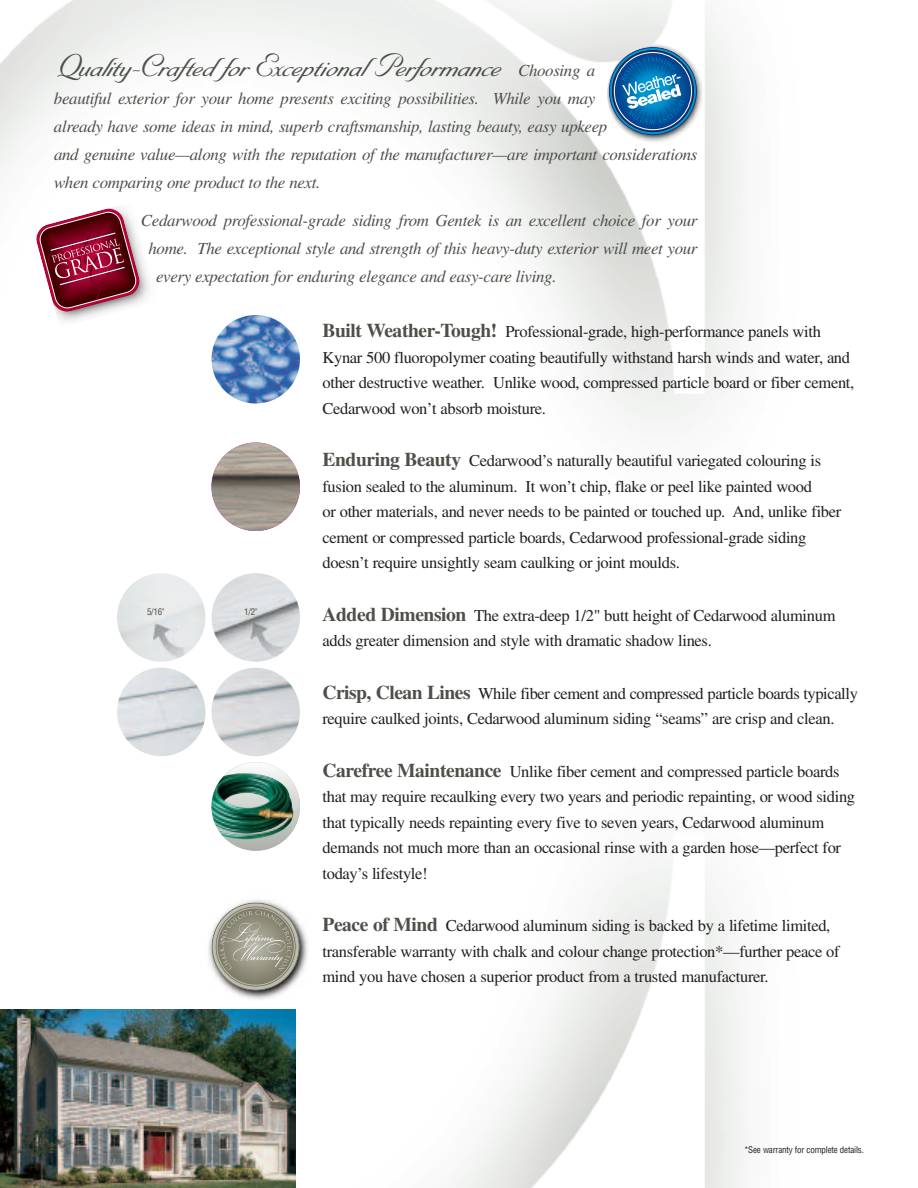
<style>
.page{position:relative;width:918px;height:1188px;background:#fff}
.page>*{position:absolute;margin:0;border:0;box-sizing:border-box;transform-origin:0 0}
.t1{font:500 32.7px "Byron";letter-spacing:-.005em;color:#4c5049}
.t2{font:italic 16.95px/28.2px "Times";letter-spacing:-.02em;color:#4c5049}
.t3{font:16.5px/25.5px "Times";letter-spacing:-.02em;color:#231f20}
.t4{font:condensed 9px "Helvetica";letter-spacing:-.02em;color:#231f20}
.t5{font:condensed 9px "Helvetica";color:#4c5049}
.s1{font-family:"Times";font-weight:400;font-style:italic;font-size:16.95px}
.s2{font-weight:700;font-size:19.5px;color:#4c5049}
</style>
<div class="page">
<img style="left:0;top:0;width:748px;height:1188px">
<img style="left:212px;top:315px;width:88px;height:89px;border-radius:50%">
<img style="left:212px;top:442px;width:88px;height:89px;border-radius:50%">
<svg style="left:212px;top:762px;width:88px;height:89px"></svg>
<img style="left:212px;top:773px;width:81px;height:66px">
<img style="left:212px;top:573px;width:88px;height:89px;border-radius:50%">
<img style="left:117px;top:573px;width:89px;height:89px;border-radius:50%">
<img style="left:212px;top:668px;width:88px;height:88px;border-radius:50%">
<img style="left:117px;top:668px;width:89px;height:88px;border-radius:50%">
<img style="left:200px;top:890px;width:117px;height:118px;border-radius:50%">
<svg style="left:212px;top:903px;width:87px;height:87px;background:#a6a598"></svg>
<img style="left:33px;top:202px;width:126px;height:126px">
<svg style="left:33px;top:205px;width:110px;height:110px"></svg>
<img style="left:607px;top:44px;width:97px;height:99px;border-radius:50%">
<svg style="left:609px;top:47px;width:88px;height:88px;background:#4f8cb9"></svg>
<img style="left:0;top:1010px;width:295px;height:178px">
<h1 class="t1" style="left:54px;top:43px;width:543px">Quality-Crafted for Exceptional Performance <span class="s1">Choosing a</span></h1>
<p class="t2" style="left:54px;top:86px;width:645px">beautiful exterior for your home presents exciting possibilities. While you may<br>already have some ideas in mind, superb craftsmanship, lasting beauty, easy upkeep<br>and genuine value—along with the reputation of the manufacturer—are important considerations when comparing one product to the next.</p>
<p class="t2" style="left:141px;top:207px;width:558px">Cedarwood professional-grade siding from Gentek is an excellent choice for your</p>
<p class="t2" style="left:148px;top:236px;width:551px">home. The exceptional style and strength of this heavy-duty exterior will meet your</p>
<p class="t2" style="left:156px;top:264px;width:402px">every expectation for enduring elegance and easy-care living.</p>
<p class="t5" style="left:147px;top:607px;width:19px">5/16"</p>
<p class="t5" style="left:244px;top:607px;width:15px">1/2"</p>
<p class="t3" style="left:322px;top:321px;width:533px"><span class="s2">Built Weather-Tough!</span> Professional-grade, high-performance panels with Kynar 500 fluoropolymer coating beautifully withstand harsh winds and water, and other destructive weather. Unlike wood, compressed particle board or fiber cement, Cedarwood won’t absorb moisture.</p>
<p class="t3" style="left:322px;top:450px;width:520px"><span class="s2">Enduring Beauty</span> Cedarwood’s naturally beautiful variegated colouring is fusion sealed to the aluminum. It won’t chip, flake or peel like painted wood<br>or other materials, and never needs to be painted or touched up. And, unlike fiber cement or compressed particle boards, Cedarwood professional-grade siding doesn’t require unsightly seam caulking or joint moulds.</p>
<p class="t3" style="left:322px;top:604px;width:515px"><span class="s2">Added Dimension</span> The extra-deep 1/2" butt height of Cedarwood aluminum adds greater dimension and style with dramatic shadow lines.</p>
<p class="t3" style="left:322px;top:682px;width:537px"><span class="s2">Crisp, Clean Lines</span> While fiber cement and compressed particle boards typically require caulked joints, Cedarwood aluminum siding “seams” are crisp and clean.</p>
<p class="t3" style="left:322px;top:760px;width:534px"><span class="s2">Carefree Maintenance</span> Unlike fiber cement and compressed particle boards that may require recaulking every two years and periodic repainting, or wood siding that typically needs repainting every five to seven years, Cedarwood aluminum demands not much more than an occasional rinse with a garden hose—perfect for today’s lifestyle!</p>
<p class="t3" style="left:322px;top:915px;width:519px"><span class="s2">Peace of Mind</span> Cedarwood aluminum siding is backed by a lifetime limited, transferable warranty with chalk and colour change protection*—further peace of mind you have chosen a superior product from a trusted manufacturer.</p>
<p class="t4" style="left:744px;top:1144px;width:121px">*See warranty for complete details.</p>
</div>
